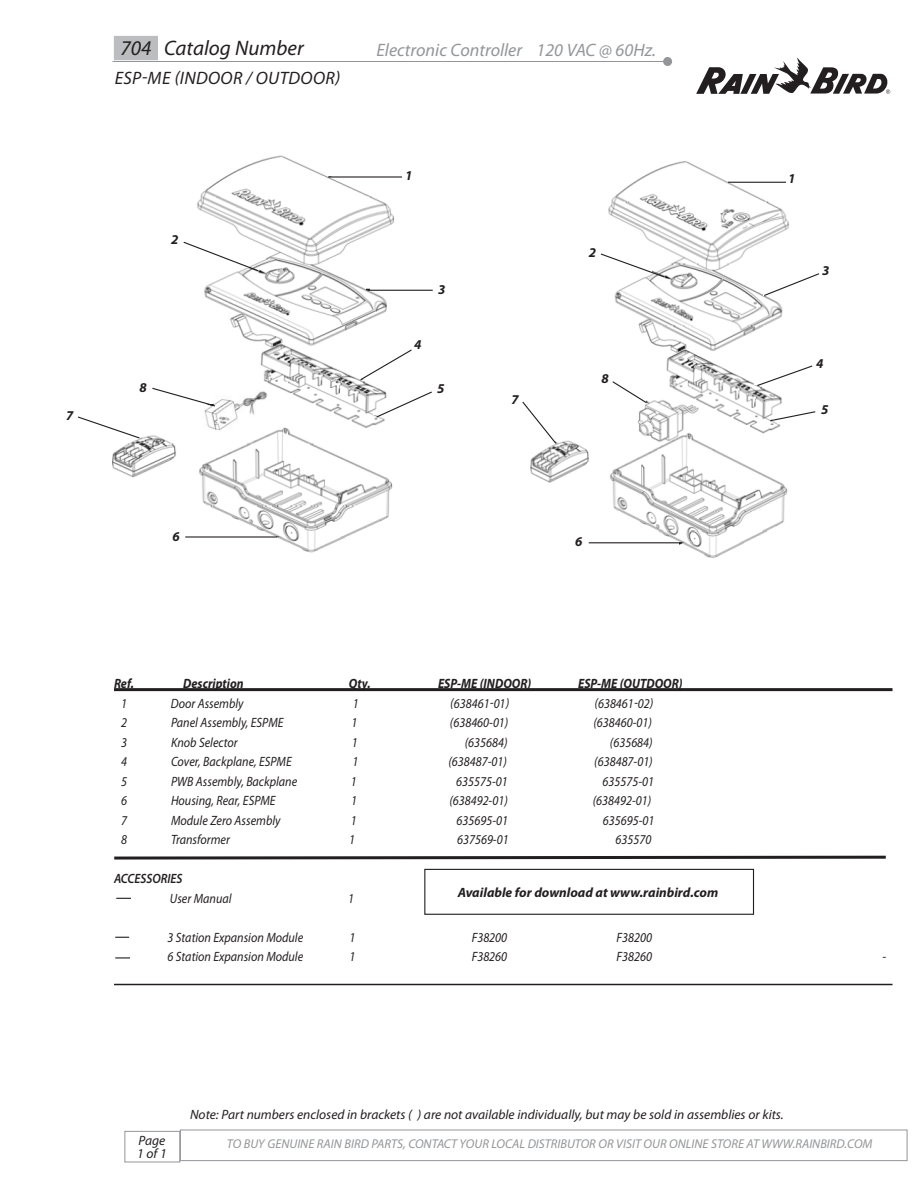
<style>
.page{position:relative;width:918px;height:1188px;background:#fff}
.page>*{position:absolute;margin:0;border:0;box-sizing:border-box;transform-origin:0 0}
.t1{font:italic 21px "Myriad Pro";color:#231f20}
.Product_Catagory{font:italic 18px "Myriad Pro";color:#939598}
.product_name{font:italic 18px "Myriad Pro";letter-spacing:.02em;color:#231f20}
.Header_with_rule{font:italic 13.5px "Myriad Pro";color:#231f20;scale:.9 1}
.Header_with_rule-2{font:italic 13.5px "Myriad Pro";color:#231f20}
.column_headers{font:italic 700 13.5px "Myriad Pro";color:#231f20}
.column_headers-2{font:italic 700 13.5px "Myriad Pro";color:#231f20;scale:.9 1}
.Header_with_rule-3{font:italic 600 13.5px/19.5px "Myriad Pro";color:#231f20;scale:.9 1}
.t2{font:italic 12.75px "Myriad Pro";color:#939598}
.s1{font-weight:400}
</style>
<div class="page">
<div style="left:180px;top:1130px;width:727px;height:31px;border:1px solid #939598"></div>
<div style="left:124px;top:1131px;width:56px;height:31px;border:1px solid #939598"></div>
<div style="left:114px;top:36px;width:44px;height:24px;background:#bcbdc0"></div>
<svg style="left:696px;top:58px;width:194px;height:36px"></svg>
<hr style="left:114px;top:688px;width:779px;height:3px;background:#231f20">
<hr style="left:114px;top:984px;width:779px;height:1px;background:#231f20">
<svg style="left:114px;top:855px;width:772px;height:5px"></svg>
<hr style="left:112px;top:61px;width:552px;height:1px;background:#939598">
<div style="left:663px;top:57px;width:9px;height:9px;background:#939598;border-radius:50%"></div>
<img style="left:112px;top:155px;width:677px;height:403px">
<div style="left:306px;top:133px;width:117px;height:31px;background:#fff"></div>
<div style="left:333px;top:162px;width:31px;height:15px;background:#fff"></div>
<hr style="left:329px;top:172px;width:12px;height:4px;background:#fff">
<hr style="left:328px;top:176px;width:74px;height:2px;background:#231f20">
<div style="left:753px;top:138px;width:64px;height:44px;background:#fff"></div>
<div style="left:729px;top:168px;width:35px;height:14px;background:#fff"></div>
<hr style="left:728px;top:182px;width:58px;height:1px;background:#231f20">
<div style="left:387px;top:238px;width:61px;height:53px;background:#fff"></div>
<div style="left:368px;top:277px;width:27px;height:12px;background:#fff"></div>
<div style="left:439px;top:277px;width:34px;height:21px;background:#fff"></div>
<div style="left:370px;top:270px;width:28px;height:21px;background:#fff"></div>
<hr style="left:368px;top:290px;width:65px;height:1px;background:#231f20">
<div style="left:561px;top:230px;width:76px;height:50px;background:#fff"></div>
<svg style="left:600px;top:253px;width:66px;height:25px"></svg>
<div style="left:764px;top:268px;width:42px;height:28px;background:#fff"></div>
<svg style="left:763px;top:272px;width:57px;height:25px"></svg>
<div style="left:761px;top:356px;width:49px;height:30px;background:#fff"></div>
<div style="left:754px;top:380px;width:16px;height:5px;background:#fff"></div>
<div style="left:778px;top:406px;width:32px;height:18px;background:#fff"></div>
<svg style="left:756px;top:365px;width:57px;height:22px"></svg>
<svg style="left:769px;top:410px;width:47px;height:12px"></svg>
<div style="left:556px;top:356px;width:90px;height:47px;background:#fff"></div>
<svg style="left:611px;top:380px;width:37px;height:24px"></svg>
<div style="left:473px;top:396px;width:82px;height:47px;background:#fff"></div>
<svg style="left:521px;top:400px;width:36px;height:45px"></svg>
<div style="left:588px;top:547px;width:93px;height:31px;background:#fff"></div>
<svg style="left:664px;top:543px;width:15px;height:4px"></svg>
<hr style="left:589px;top:542px;width:93px;height:1px;background:#231f20">
<div style="left:172px;top:543px;width:104px;height:28px;background:#fff"></div>
<div style="left:250px;top:538px;width:28px;height:8px;background:#fff"></div>
<hr style="left:185px;top:536px;width:93px;height:2px;background:#231f20">
<div style="left:51px;top:389px;width:89px;height:49px;background:#fff"></div>
<svg style="left:77px;top:416px;width:64px;height:23px"></svg>
<div style="left:128px;top:362px;width:85px;height:42px;background:#fff"></div>
<svg style="left:151px;top:387px;width:65px;height:20px"></svg>
<div style="left:371px;top:333px;width:96px;height:50px;background:#fff"></div>
<div style="left:400px;top:379px;width:48px;height:33px;background:#fff"></div>
<div style="left:387px;top:401px;width:35px;height:23px;background:#fff"></div>
<hr style="left:374px;top:412px;width:14px;height:3px;background:#fff">
<svg style="left:359px;top:348px;width:53px;height:33px"></svg>
<svg style="left:375px;top:391px;width:58px;height:28px"></svg>
<div style="left:140px;top:223px;width:84px;height:45px;background:#fff"></div>
<svg style="left:182px;top:241px;width:77px;height:31px"></svg>
<div style="left:424px;top:869px;width:330px;height:46px;border:1px solid #231f20"></div>
<svg style="left:116px;top:898px;width:15px;height:1px"></svg>
<svg style="left:115px;top:937px;width:14px;height:1px"></svg>
<svg style="left:115px;top:957px;width:15px;height:1px"></svg>
<p class="column_headers" style="left:66px;top:406px;width:9px">7</p>
<p class="t1" style="left:121px;top:35px;width:185px">704 Catalog Number</p>
<p class="product_name" style="left:115px;top:67px;width:227px">ESP-ME (INDOOR / OUTDOOR)</p>
<p class="column_headers" style="left:171px;top:231px;width:9px">2</p>
<p class="column_headers" style="left:140px;top:379px;width:9px">8</p>
<p class="Product_Catagory" style="left:376px;top:38px;width:281px">Electronic Controller 120 VAC @ 60Hz.</p>
<p class="column_headers" style="left:405px;top:166px;width:9px">1</p>
<p class="column_headers" style="left:788px;top:170px;width:9px">1</p>
<p class="column_headers" style="left:438px;top:280px;width:9px">3</p>
<p class="column_headers" style="left:414px;top:336px;width:9px">4</p>
<p class="column_headers" style="left:437px;top:379px;width:9px">5</p>
<p class="column_headers" style="left:512px;top:391px;width:9px">7</p>
<p class="column_headers" style="left:589px;top:244px;width:9px">2</p>
<p class="column_headers" style="left:602px;top:370px;width:9px">8</p>
<p class="column_headers" style="left:822px;top:262px;width:9px">3</p>
<p class="column_headers" style="left:816px;top:355px;width:9px">4</p>
<p class="column_headers" style="left:821px;top:400px;width:9px">5</p>
<p class="column_headers" style="left:172px;top:528px;width:9px">6</p>
<p class="column_headers" style="left:575px;top:533px;width:9px">6</p>
<p class="column_headers-2" style="left:114px;top:675px;width:24px">Ref.</p>
<p class="column_headers-2" style="left:183px;top:675px;width:69px">Description</p>
<p class="column_headers-2" style="left:349px;top:675px;width:26px">Qty.</p>
<p class="column_headers-2" style="left:438px;top:675px;width:105px">ESP-ME (INDOOR)</p>
<p class="column_headers-2" style="left:578px;top:675px;width:118px">ESP-ME (OUTDOOR)</p>
<p class="Header_with_rule" style="left:121px;top:695px;width:8px">1</p>
<p class="Header_with_rule" style="left:171px;top:695px;width:82px">Door Assembly</p>
<p class="Header_with_rule" style="left:353px;top:695px;width:8px">1</p>
<p class="Header_with_rule" style="left:450px;top:695px;width:67px">(638461-01)</p>
<p class="Header_with_rule" style="left:594px;top:695px;width:67px">(638461-02)</p>
<p class="Header_with_rule" style="left:121px;top:714px;width:8px">2</p>
<p class="Header_with_rule" style="left:171px;top:714px;width:127px">Panel Assembly, ESPME</p>
<p class="Header_with_rule" style="left:352px;top:714px;width:8px">1</p>
<p class="Header_with_rule" style="left:450px;top:714px;width:66px">(638460-01)</p>
<p class="Header_with_rule" style="left:593px;top:714px;width:66px">(638460-01)</p>
<p class="Header_with_rule" style="left:121px;top:734px;width:8px">3</p>
<p class="Header_with_rule" style="left:171px;top:734px;width:76px">Knob Selector</p>
<p class="Header_with_rule" style="left:352px;top:734px;width:8px">1</p>
<p class="Header_with_rule" style="left:465px;top:734px;width:49px">(635684)</p>
<p class="Header_with_rule" style="left:610px;top:734px;width:49px">(635684)</p>
<p class="Header_with_rule" style="left:121px;top:753px;width:8px">4</p>
<p class="Header_with_rule" style="left:171px;top:753px;width:136px">Cover, Backplane, ESPME</p>
<p class="Header_with_rule" style="left:353px;top:753px;width:8px">1</p>
<p class="Header_with_rule" style="left:448px;top:753px;width:66px">(638487-01)</p>
<p class="Header_with_rule" style="left:594px;top:753px;width:66px">(638487-01)</p>
<p class="Header_with_rule" style="left:121px;top:773px;width:8px">5</p>
<p class="Header_with_rule" style="left:171px;top:773px;width:142px">PWB Assembly, Backplane</p>
<p class="Header_with_rule" style="left:351px;top:773px;width:8px">1</p>
<p class="Header_with_rule" style="left:456px;top:773px;width:59px">635575-01</p>
<p class="Header_with_rule" style="left:603px;top:773px;width:59px">635575-01</p>
<p class="Header_with_rule" style="left:121px;top:792px;width:8px">6</p>
<p class="Header_with_rule" style="left:171px;top:792px;width:118px">Housing, Rear, ESPME</p>
<p class="Header_with_rule" style="left:351px;top:792px;width:8px">1</p>
<p class="Header_with_rule" style="left:449px;top:792px;width:66px">(638492-01)</p>
<p class="Header_with_rule" style="left:593px;top:792px;width:66px">(638492-01)</p>
<p class="Header_with_rule" style="left:121px;top:812px;width:8px">7</p>
<p class="Header_with_rule" style="left:171px;top:812px;width:123px">Module Zero Assembly</p>
<p class="Header_with_rule" style="left:351px;top:812px;width:8px">1</p>
<p class="Header_with_rule" style="left:457px;top:812px;width:59px">635695-01</p>
<p class="Header_with_rule" style="left:603px;top:812px;width:59px">635695-01</p>
<p class="Header_with_rule" style="left:121px;top:831px;width:8px">8</p>
<p class="Header_with_rule" style="left:171px;top:831px;width:67px">Transformer</p>
<p class="Header_with_rule" style="left:349px;top:831px;width:8px">1</p>
<p class="Header_with_rule" style="left:457px;top:831px;width:59px">637569-01</p>
<p class="Header_with_rule" style="left:616px;top:831px;width:41px">635570</p>
<p class="Header_with_rule-3" style="left:170px;top:869px;width:70px;text-indent:-56px">ACCESSORIES<br><span class="s1">User Manual</span></p>
<p class="column_headers" style="left:458px;top:884px;width:262px">Available for download at www.rainbird.com</p>
<p class="Header_with_rule" style="left:348px;top:890px;width:8px">1</p>
<p class="Header_with_rule" style="left:167px;top:929px;width:152px">3 Station Expansion Module</p>
<p class="Header_with_rule" style="left:349px;top:929px;width:8px">1</p>
<p class="Header_with_rule" style="left:472px;top:929px;width:41px">F38200</p>
<p class="Header_with_rule" style="left:617px;top:929px;width:41px">F38200</p>
<p class="Header_with_rule" style="left:167px;top:948px;width:152px">6 Station Expansion Module</p>
<p class="Header_with_rule" style="left:349px;top:948px;width:8px">1</p>
<p class="Header_with_rule" style="left:472px;top:948px;width:41px">F38260</p>
<p class="Header_with_rule" style="left:617px;top:948px;width:41px">F38260</p>
<p class="Header_with_rule" style="left:883px;top:948px;width:6px">-</p>
<p class="Header_with_rule-2" style="left:139px;top:1132px;width:28px">Page</p>
<p class="Header_with_rule-2" style="left:137px;top:1145px;width:31px">1 of 1</p>
<p class="Header_with_rule-2" style="left:190px;top:1106px;width:595px">Note: Part numbers enclosed in brackets ( ) are not available individually, but may be sold in assemblies or kits.</p>
<p class="t2" style="left:227px;top:1136px;width:647px">TO BUY GENUINE RAIN BIRD PARTS, CONTACT YOUR LOCAL DISTRIBUTOR OR VISIT OUR ONLINE STORE AT WWW.RAINBIRD.COM</p>
</div>
